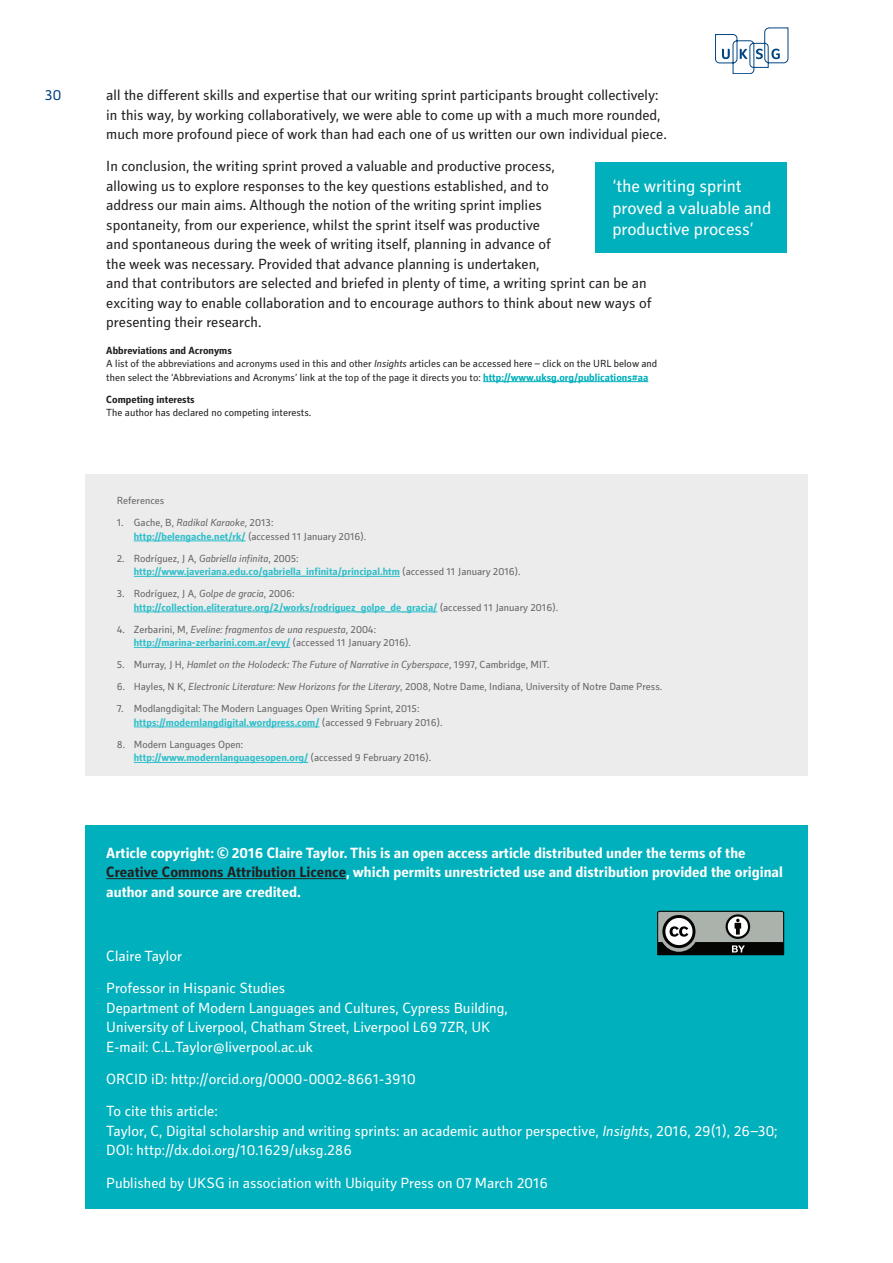
<style>
.page{position:relative;width:893px;height:1263px;background:#fff}
.page>*{position:absolute;margin:0;border:0;box-sizing:border-box;transform-origin:0 0}
.Stand_out_quote{font:18px/21.6px "Secca Std";color:#fff}
.Body{font:15px/19.5px "Secca Std";color:#231f20}
.Credits{font:15px/19.5px "Secca Std";color:#fff}
.Credits_-_Author{font:700 15px/19.5px "Secca Std";color:#fff}
.t1{font:15px "Secca Std";color:#014081}
.Reference_List{font:10.5px/13.5px "Secca Std";color:#636366}
.Reference_List-2{font:10.5px/13.5px "Secca Std";color:#231f20}
.Reference_List-3{font:700 10.5px/13.5px "Secca Std";color:#2fbfca}
.Reference_List-4{font:italic 10.5px "Secca Std";color:#636366}
.Reference_List-5{font:700 10.5px "Secca Std";color:#231f20}
.s1{font-style:italic}
.s2{font-weight:700;color:#00b0bc}
.s3{font-weight:700;color:#2fbfca}
.s4{font-weight:400;color:#636366}
.s5{font-weight:400;font-style:italic;color:#636366}
.s6{font-style:normal}
.s7{color:#231f20}
</style>
<div class="page">
<svg style="left:715px;top:28px;width:73px;height:46px"></svg>
<hr style="left:483px;top:381px;width:165px;height:1px;background:#00b0bc">
<div style="left:595px;top:162px;width:192px;height:90px;background:#00b0bc"></div>
<div style="left:85px;top:474px;width:723px;height:302px;background:#ececec"></div>
<hr style="left:134px;top:541px;width:112px;height:1px;background:#2fbfca">
<hr style="left:134px;top:576px;width:266px;height:1px;background:#2fbfca">
<hr style="left:134px;top:612px;width:303px;height:1px;background:#2fbfca">
<hr style="left:134px;top:647px;width:156px;height:1px;background:#2fbfca">
<hr style="left:134px;top:727px;width:186px;height:1px;background:#2fbfca">
<hr style="left:134px;top:762px;width:174px;height:1px;background:#2fbfca">
<div style="left:85px;top:826px;width:723px;height:383px;background:#00b0bc"></div>
<hr style="left:106px;top:878px;width:240px;height:1px;background:#231f20">
<svg style="left:657px;top:910px;width:128px;height:46px;background:#6f7a77"></svg>
<p class="t1" style="left:45px;top:87px;width:18px">30</p>
<p class="Body" style="left:106px;top:86px;width:562px">all the different skills and expertise that our writing sprint participants brought collectively: in this way, by working collaboratively, we were able to come up with a much more rounded, much more profound piece of work than had each one of us written our own individual piece.</p>
<p class="Body" style="left:106px;top:157px;width:547px">In conclusion, the writing sprint proved a valuable and productive process,<br>allowing us to explore responses to the key questions established, and to<br>address our main aims. Although the notion of the writing sprint implies<br>spontaneity, from our experience, whilst the sprint itself was productive<br>and spontaneous during the week of writing itself, planning in advance of<br>the week was necessary. Provided that advance planning is undertaken,<br>and that contributors are selected and briefed in plenty of time, a writing sprint can be an exciting way to enable collaboration and to encourage authors to think about new ways of presenting their research.</p>
<p class="Reference_List-5" style="left:106px;top:344px;width:127px">Abbreviations and Acronyms</p>
<p class="Reference_List-2" style="left:106px;top:357px;width:552px">A list of the abbreviations and acronyms used in this and other <span class="s1">Insights</span> articles can be accessed here – click on the URL below and then select the ‘Abbreviations and Acronyms’ link at the top of the page it directs you to: <span class="s2">http://www.uksg.org/publications#aa</span></p>
<p class="Reference_List-5" style="left:106px;top:393px;width:90px">Competing interests</p>
<p class="Reference_List-2" style="left:106px;top:406px;width:206px">The author has declared no competing interests.</p>
<p class="Stand_out_quote" style="left:612px;top:176px;width:160px">‘the writing sprint proved a valuable and productive process’</p>
<p class="Reference_List" style="left:117px;top:494px;width:49px">References</p>
<p class="Reference_List" style="left:134px;top:516px;width:234px;text-indent:-17px">1. Gache, B, <span class="s1">Radikal Karaoke</span>, 2013: <span class="s3">http://belengache.net/rk/</span> (accessed 11 January 2016).</p>
<p class="Reference_List-3" style="left:134px;top:552px;width:388px;text-indent:-17px"><span class="s4">2. Rodríguez, J A,</span> <span class="s5">Gabriella infinita</span><span class="s4">, 2005: </span>http://www.javeriana.edu.co/gabriella_infinita/principal.htm <span class="s4">(accessed 11 January 2016).</span></p>
<p class="Reference_List-3" style="left:134px;top:587px;width:426px;text-indent:-17px"><span class="s4">3. Rodríguez, J A,</span> <span class="s5">Golpe de gracia</span><span class="s4">, 2006: </span>http://collection.eliterature.org/2/works/rodriguez_golpe_de_gracia/ <span class="s4">(accessed 11 January 2016).</span></p>
<p class="Reference_List" style="left:134px;top:623px;width:279px;text-indent:-17px">4. Zerbarini, M, <span class="s1">Eveline: fragmentos de una respuesta</span>, 2004: <span class="s3">http://marina-zerbarini.com.ar/evy/</span> (accessed 11 January 2016).</p>
<p class="Reference_List-4" style="left:117px;top:659px;width:434px"><span class="s6">5. Murray, J H,</span> Hamlet on the Holodeck: The Future of Narrative in Cyberspace<span class="s6">, 1997, Cambridge, MIT.</span></p>
<p class="Reference_List" style="left:117px;top:680px;width:547px">6. Hayles, N K, <span class="s1">Electronic Literature: New Horizons for the Literary</span>, 2008, Notre Dame, Indiana, University of Notre Dame Press.</p>
<p class="Reference_List" style="left:134px;top:702px;width:310px;text-indent:-17px">7. Modlangdigital: The Modern Languages Open Writing Sprint, 2015: <span class="s3">https://modernlangdigital.wordpress.com/</span> (accessed 9 February 2016).</p>
<p class="Reference_List" style="left:134px;top:738px;width:299px;text-indent:-17px">8. Modern Languages Open:<br><span class="s3">http://www.modernlanguagesopen.org/</span> (accessed 9 February 2016).</p>
<p class="Credits_-_Author" style="left:106px;top:843px;width:678px">Article copyright: © 2016 Claire Taylor. This is an open access article distributed under the terms of the<br><span class="s7">Creative Commons Attribution Licence</span>, which permits unrestricted use and distribution provided the original author and source are credited.</p>
<p class="Credits" style="left:106px;top:947px;width:77px">Claire Taylor</p>
<p class="Credits" style="left:106px;top:979px;width:403px">Professor in Hispanic Studies<br>Department of Modern Languages and Cultures, Cypress Building, University of Liverpool, Chatham Street, Liverpool L69 7ZR, UK E-mail: C.L.Taylor@liverpool.ac.uk</p>
<p class="Credits" style="left:106px;top:1070px;width:311px">ORCID iD: http://orcid.org/0000-0002-8661-3910</p>
<p class="Credits" style="left:106px;top:1102px;width:673px">To cite this article:<br>Taylor, C, Digital scholarship and writing sprints: an academic author perspective, <span class="s1">Insights</span>, 2016, 29(1), 26–30;<br>DOI: http://dx.doi.org/10.1629/uksg.286</p>
<p class="Credits" style="left:106px;top:1173px;width:443px">Published by UKSG in association with Ubiquity Press on 07 March 2016</p>
</div>
